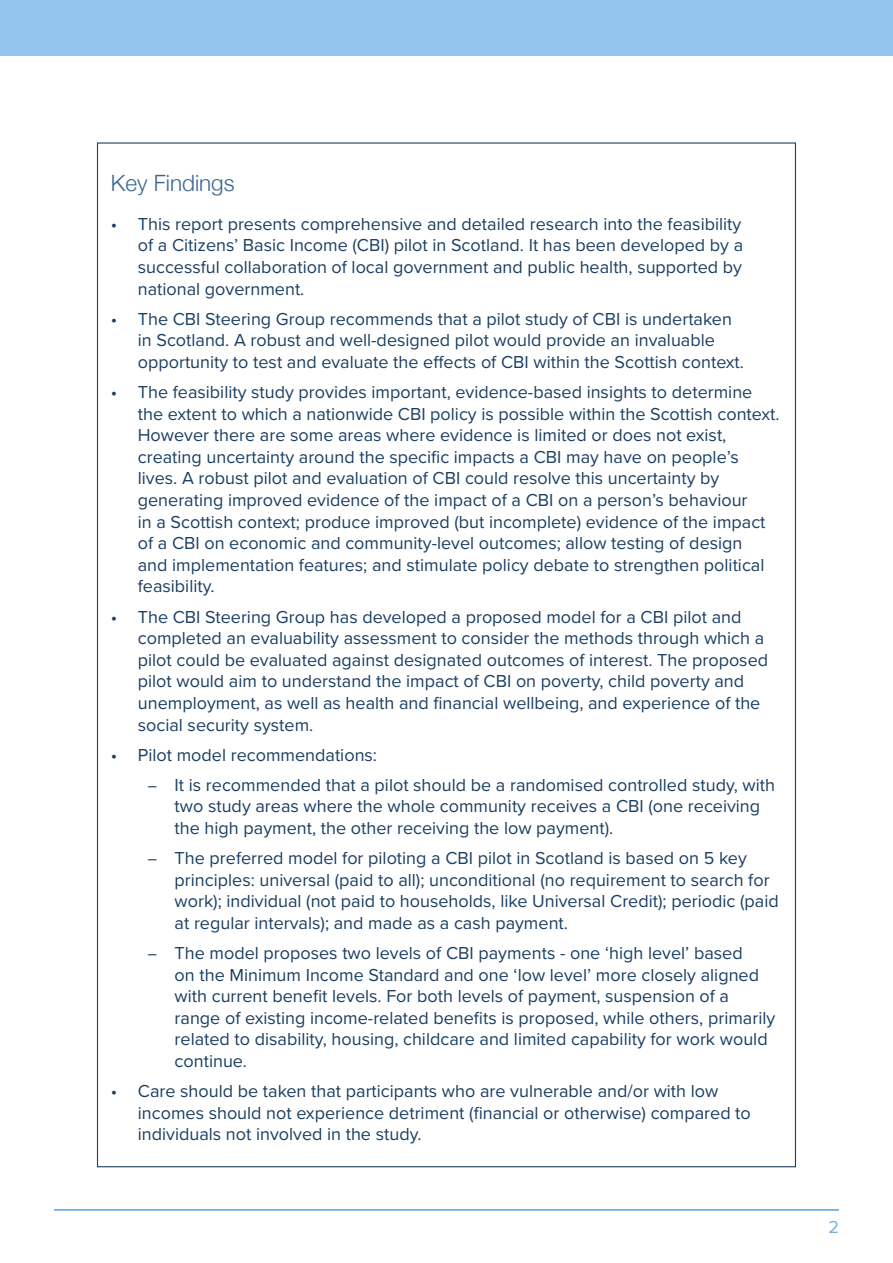
<style>
.page{position:relative;width:893px;height:1263px;background:#fff}
.page>*{position:absolute;margin:0;border:0;box-sizing:border-box;transform-origin:0 0}
.t1{font:300 22.5px "Helvetica Neue";color:#3c668e}
.t2{font:18px/21.6px "Proxima Nova";color:#1c3f63}
.t3{font:18px "Proxima Nova";color:#71afe7}
</style>
<div class="page">
<div style="left:0;top:0;width:893px;height:55px;background:#94c3ed"></div>
<hr style="left:54px;top:1209px;width:785px;height:1px;background:#71afe7">
<p class="t1" style="left:111px;top:165px;width:125px">Key Findings</p>
<p class="t2" style="left:138px;top:212px;width:607px;text-align:justify;text-indent:-27px">• This report presents comprehensive and detailed research into the feasibility of a Citizens’ Basic Income (CBI) pilot in Scotland. It has been developed by a successful collaboration of local government and public health, supported by national government.</p>
<p class="t2" style="left:138px;top:307px;width:608px;text-indent:-27px">• The CBI Steering Group recommends that a pilot study of CBI is undertaken in Scotland. A robust and well-designed pilot would provide an invaluable opportunity to test and evaluate the effects of CBI within the Scottish context.</p>
<p class="t2" style="left:138px;top:380px;width:643px;text-indent:-27px">• The feasibility study provides important, evidence-based insights to determine the extent to which a nationwide CBI policy is possible within the Scottish context.<br>However there are some areas where evidence is limited or does not exist, creating uncertainty around the specific impacts a CBI may have on people’s lives. A robust pilot and evaluation of CBI could resolve this uncertainty by generating improved evidence of the impact of a CBI on a person’s behaviour<br>in a Scottish context; produce improved (but incomplete) evidence of the impact of a CBI on economic and community-level outcomes; allow testing of design<br>and implementation features; and stimulate policy debate to strengthen political feasibility.</p>
<p class="t2" style="left:138px;top:605px;width:632px;text-indent:-27px">• The CBI Steering Group has developed a proposed model for a CBI pilot and completed an evaluability assessment to consider the methods through which a pilot could be evaluated against designated outcomes of interest. The proposed pilot would aim to understand the impact of CBI on poverty, child poverty and unemployment, as well as health and financial wellbeing, and experience of the social security system.</p>
<p class="t2" style="left:111px;top:743px;width:268px">• Pilot model recommendations:</p>
<p class="t2" style="left:175px;top:773px;width:602px;text-indent:-27px">− It is recommended that a pilot should be a randomised controlled study, with two study areas where the whole community receives a CBI (one receiving the high payment, the other receiving the low payment).</p>
<p class="t2" style="left:175px;top:846px;width:606px;text-indent:-27px">− The preferred model for piloting a CBI pilot in Scotland is based on 5 key principles: universal (paid to all); unconditional (no requirement to search for work); individual (not paid to households, like Universal Credit); periodic (paid at regular intervals); and made as a cash payment.</p>
<p class="t2" style="left:175px;top:941px;width:602px;text-indent:-27px">− The model proposes two levels of CBI payments - one ‘high level’ based<br>on the Minimum Income Standard and one ‘low level’ more closely aligned with current benefit levels. For both levels of payment, suspension of a range of existing income-related benefits is proposed, while others, primarily related to disability, housing, childcare and limited capability for work would continue.</p>
<p class="t2" style="left:138px;top:1079px;width:615px;text-indent:-27px">• Care should be taken that participants who are vulnerable and/or with low incomes should not experience detriment (financial or otherwise) compared to individuals not involved in the study.</p>
<p class="t3" style="left:828px;top:1213px;width:12px">2</p>
</div>
